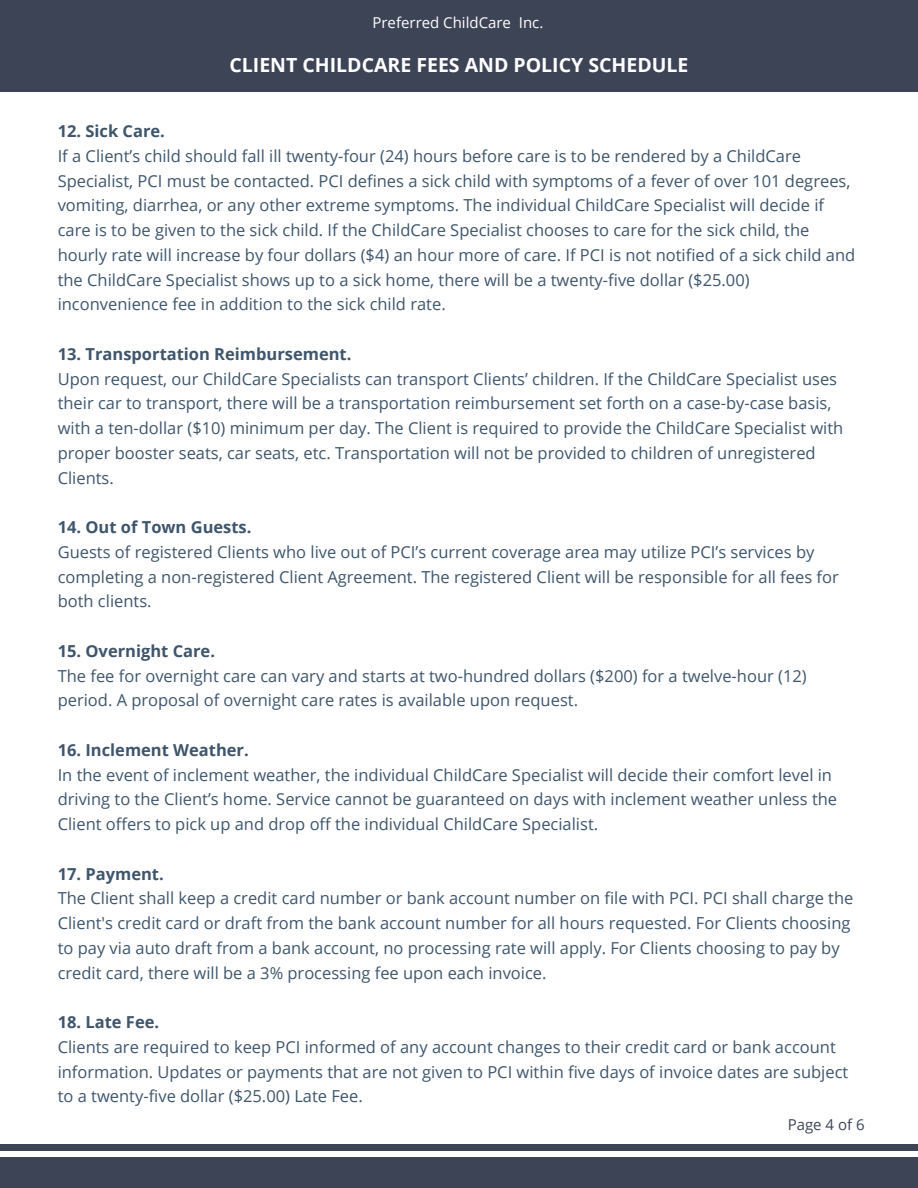
<style>
.page{position:relative;width:918px;height:1188px;background:#fff}
.page>*{position:absolute;margin:0;border:0;box-sizing:border-box;transform-origin:0 0}
.t1{font:700 19.5px "Open Sans";color:#fff}
.t2{font:16.5px/24.8px "Open Sans";color:#3e556c}
.t3{font:700 16.5px "Open Sans";color:#3e556c}
.t4{font:15px "Open Sans";color:#fff}
.t5{font:15px "Open Sans";color:#3d4456}
</style>
<div class="page">
<div style="left:0;top:0;width:918px;height:92px;background:#3d4456"></div>
<div style="left:0;top:1157px;width:918px;height:31px;background:#3d4456"></div>
<div style="left:0;top:1144px;width:918px;height:7px;background:#3d4456"></div>
<p class="t4" style="left:373px;top:12px;width:172px">Preferred ChildCare Inc.</p>
<p class="t1" style="left:229px;top:51px;width:461px">CLIENT CHILDCARE FEES AND POLICY SCHEDULE</p>
<p class="t3" style="left:58px;top:120px;width:109px">12. Sick Care.</p>
<p class="t2" style="left:58px;top:143px;width:799px">If a Client’s child should fall ill twenty-four (24) hours before care is to be rendered by a ChildCare Specialist, PCI must be contacted. PCI defines a sick child with symptoms of a fever of over 101 degrees, vomiting, diarrhea, or any other extreme symptoms. The individual ChildCare Specialist will decide if care is to be given to the sick child. If the ChildCare Specialist chooses to care for the sick child, the hourly rate will increase by four dollars ($4) an hour more of care. If PCI is not notified of a sick child and the ChildCare Specialist shows up to a sick home, there will be a twenty-five dollar ($25.00) inconvenience fee in addition to the sick child rate.</p>
<p class="t3" style="left:58px;top:342px;width:295px">13. Transportation Reimbursement.</p>
<p class="t2" style="left:58px;top:366px;width:787px">Upon request, our ChildCare Specialists can transport Clients’ children. If the ChildCare Specialist uses their car to transport, there will be a transportation reimbursement set forth on a case-by-case basis, with a ten-dollar ($10) minimum per day. The Client is required to provide the ChildCare Specialist with proper booster seats, car seats, etc. Transportation will not be provided to children of unregistered Clients.</p>
<p class="t3" style="left:58px;top:516px;width:195px">14. Out of Town Guests.</p>
<p class="t2" style="left:58px;top:539px;width:783px">Guests of registered Clients who live out of PCI’s current coverage area may utilize PCI’s services by completing a non-registered Client Agreement. The registered Client will be responsible for all fees for both clients.</p>
<p class="t3" style="left:58px;top:639px;width:159px">15. Overnight Care.</p>
<p class="t2" style="left:58px;top:663px;width:751px">The fee for overnight care can vary and starts at two-hundred dollars ($200) for a twelve-hour (12) period. A proposal of overnight care rates is available upon request.</p>
<p class="t3" style="left:58px;top:738px;width:193px">16. Inclement Weather.</p>
<p class="t2" style="left:58px;top:762px;width:781px">In the event of inclement weather, the individual ChildCare Specialist will decide their comfort level in driving to the Client’s home. Service cannot be guaranteed on days with inclement weather unless the<br>Client offers to pick up and drop off the individual ChildCare Specialist.</p>
<p class="t3" style="left:58px;top:862px;width:108px">17. Payment.</p>
<p class="t2" style="left:58px;top:886px;width:797px">The Client shall keep a credit card number or bank account number on file with PCI. PCI shall charge the Client's credit card or draft from the bank account number for all hours requested. For Clients choosing to pay via auto draft from a bank account, no processing rate will apply. For Clients choosing to pay by credit card, there will be a 3% processing fee upon each invoice.</p>
<p class="t3" style="left:58px;top:1011px;width:103px">18. Late Fee.</p>
<p class="t2" style="left:58px;top:1034px;width:792px">Clients are required to keep PCI informed of any account changes to their credit card or bank account information. Updates or payments that are not given to PCI within five days of invoice dates are subject to a twenty-five dollar ($25.00) Late Fee.</p>
<p class="t5" style="left:788px;top:1114px;width:78px">Page 4 of 6</p>
</div>
